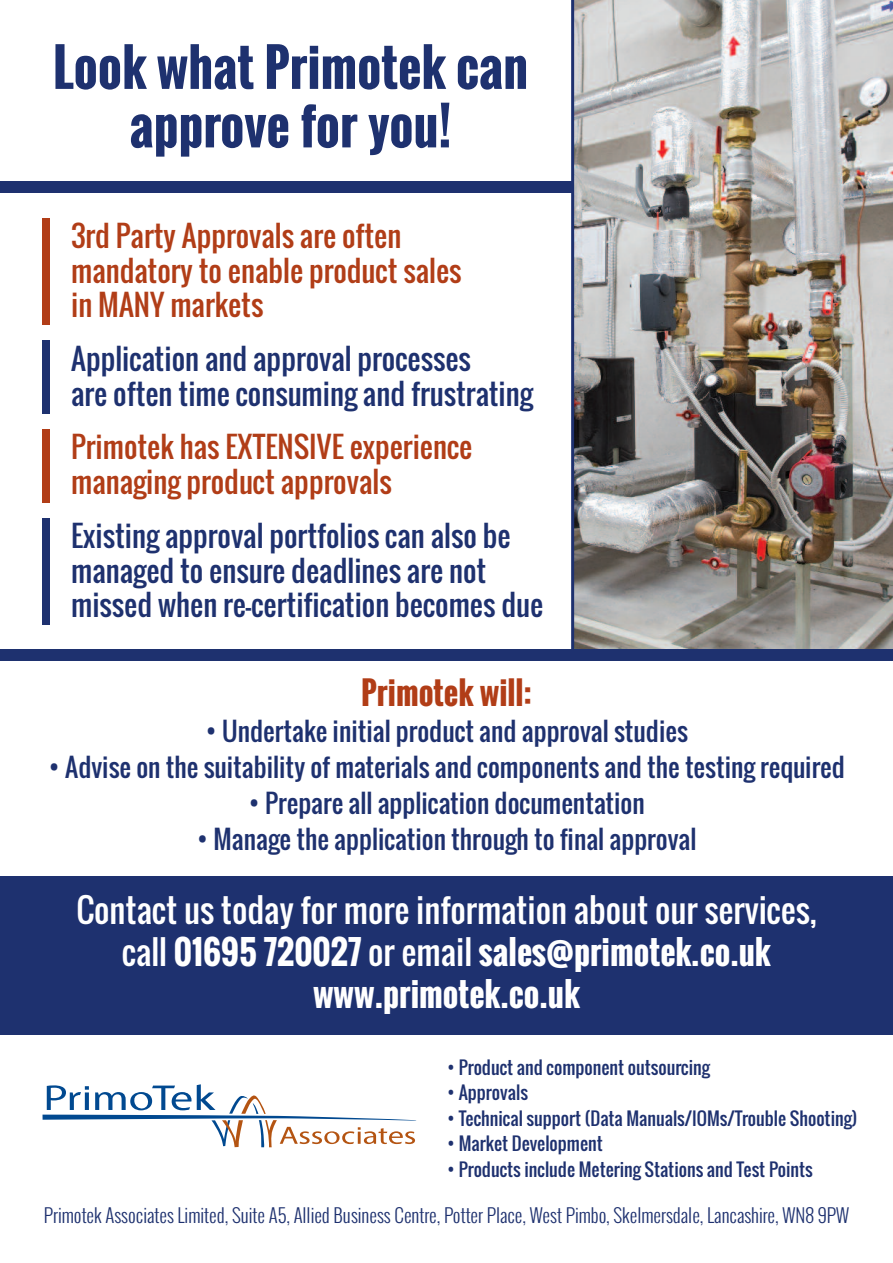
<style>
.page{position:relative;width:893px;height:1263px;background:#fff}
.page>*{position:absolute;margin:0;border:0;box-sizing:border-box;transform-origin:0 0}
.t1{font:700 50.85px/58.5px "Oswald";color:#1e316f;text-align:center}
.t2{font:33px/42px "Oswald";color:#fff;text-align:center}
.t3{font:700 31.5px "Oswald";color:#b13d17}
.t4{font:28.8px/34.7px "Oswald";color:#1e316f}
.t5{font:28.8px/34.7px "Oswald";color:#b13d17}
.t6{font:25.5px "Oswald";color:#1e316f}
.t7{font:300 18.75px "Oswald";color:#1e316f}
.t8{font:17.85px "Oswald";color:#1e316f}
.s1{font-weight:700}
</style>
<div class="page">
<img style="left:574px;top:0;width:319px;height:649px">
<div style="left:0;top:182px;width:574px;height:11px;background:#1e316f"></div>
<svg style="left:43px;top:1084px;width:374px;height:63px"></svg>
<div style="left:0;top:876px;width:893px;height:158px;background:#1e316f"></div>
<div style="left:43px;top:218px;width:7px;height:107px;background:#b13d17"></div>
<div style="left:43px;top:518px;width:7px;height:107px;background:#1e316f"></div>
<div style="left:43px;top:340px;width:7px;height:74px;background:#1e316f"></div>
<div style="left:43px;top:429px;width:7px;height:74px;background:#b13d17"></div>
<div style="left:0;top:649px;width:893px;height:11px;background:#1e316f"></div>
<hr style="left:571px;top:0;width:3px;height:652px;background:#1e316f">
<h1 class="t1" style="left:53px;top:42px;width:477px">Look what Primotek can approve for you!</h1>
<p class="t5" style="left:71px;top:221px;width:392px">3rd Party Approvals are often mandatory to enable product sales in MANY markets</p>
<p class="t4" style="left:71px;top:344px;width:463px">Application and approval processes<br>are often time consuming and frustrating</p>
<p class="t5" style="left:71px;top:432px;width:403px">Primotek has EXTENSIVE experience managing product approvals</p>
<p class="t4" style="left:71px;top:521px;width:474px">Existing approval portfolios can also be managed to ensure deadlines are not missed when re-certification becomes due</p>
<p class="t3" style="left:361px;top:677px;width:172px">Primotek will:</p>
<p class="t6" style="left:205px;top:718px;width:484px">• Undertake initial product and approval studies</p>
<p class="t6" style="left:48px;top:754px;width:798px">• Advise on the suitability of materials and components and the testing required</p>
<p class="t6" style="left:248px;top:790px;width:398px">• Prepare all application documentation</p>
<p class="t6" style="left:196px;top:826px;width:501px">• Manage the application through to final approval</p>
<p class="t2" style="left:76px;top:891px;width:742px">Contact us today for more information about our services, call <span class="s1">01695 720027</span> or email <span class="s1">sales@primotek.co.uk www.primotek.co.uk</span></p>
<p class="t8" style="left:447px;top:1058px;width:265px">• Product and component outsourcing</p>
<p class="t8" style="left:447px;top:1083px;width:83px">• Approvals</p>
<p class="t8" style="left:447px;top:1109px;width:412px">• Technical support (Data Manuals/IOMs/Trouble Shooting)</p>
<p class="t8" style="left:447px;top:1134px;width:158px">• Market Development</p>
<p class="t8" style="left:447px;top:1160px;width:368px">• Products include Metering Stations and Test Points</p>
<p class="t7" style="left:44px;top:1205px;width:806px">Primotek Associates Limited, Suite A5, Allied Business Centre, Potter Place, West Pimbo, Skelmersdale, Lancashire, WN8 9PW</p>
</div>
